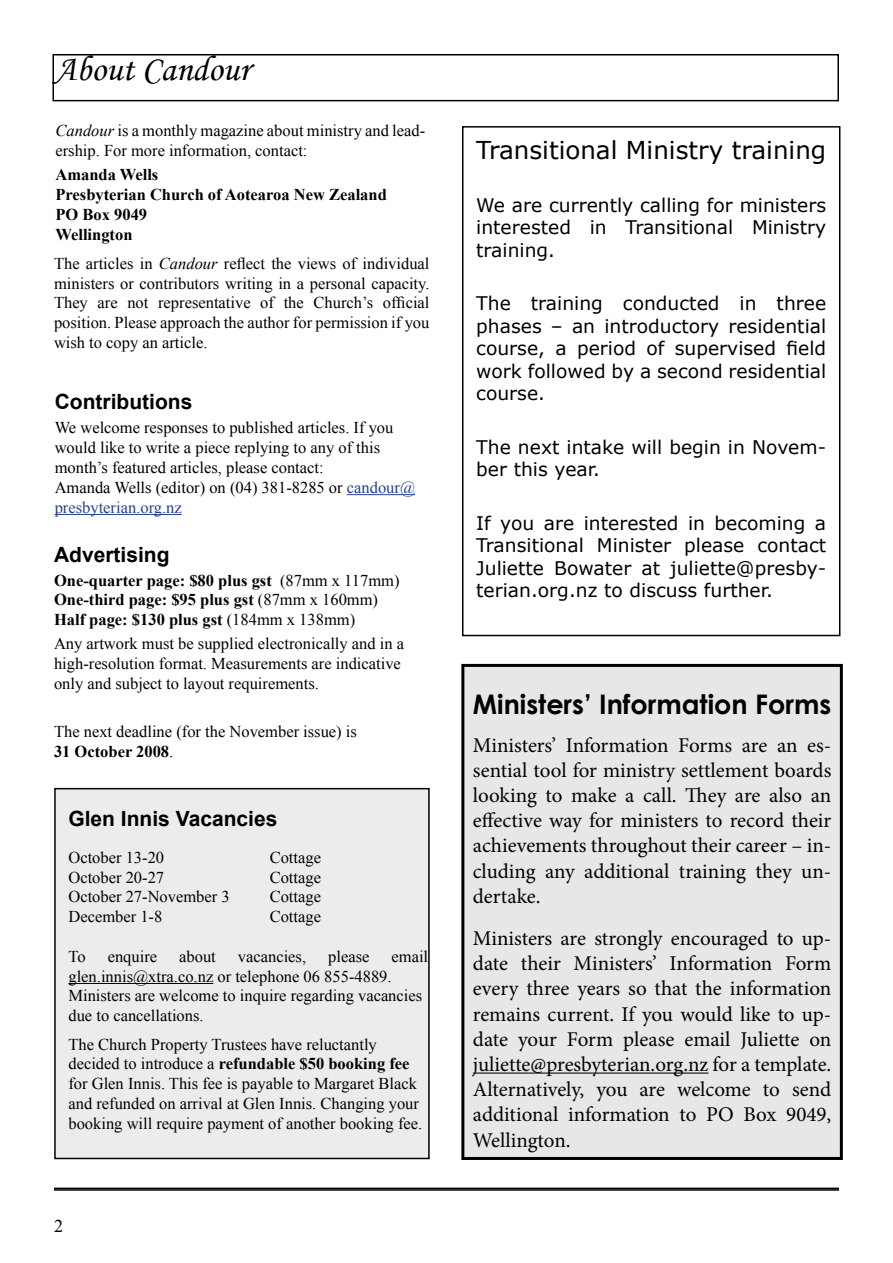
<style>
.page{position:relative;width:893px;height:1263px;background:#fff}
.page>*{position:absolute;margin:0;border:0;box-sizing:border-box;transform-origin:0 0}
.t1{font:36px "Monotype Corsiva";color:#000}
.t2{font:700 27px "Century Gothic";color:#000}
.t3{font:24.6px "Verdana";color:#000}
.t4{font:21px/25.2px "Minion Pro";color:#000;text-align:justify}
.t5{font:700 21px "Arial";color:#000}
.t6{font:18.75px/22.5px "Verdana";color:#000;text-align:justify}
.t7{font:18px "Times New Roman";color:#000}
.t8{font:16.5px/19.8px "Times New Roman";color:#000}
.t9{font:700 16.5px/19.8px "Times New Roman";color:#000}
.s1{font-style:italic}
.s2{color:#25408f}
.s3{font-weight:400}
.s4{font-weight:700}
</style>
<div class="page">
<div style="left:52px;top:54px;width:787px;height:47px;border:2px solid #000"></div>
<hr style="left:54px;top:1189px;width:785px;height:2px;background:#000">
<hr style="left:347px;top:494px;width:68px;height:1px;background:#25408f">
<hr style="left:55px;top:514px;width:127px;height:1px;background:#25408f">
<hr style="left:54px;top:1187px;width:785px;height:2px;background:#000">
<div style="left:55px;top:789px;width:374px;height:369px;background:#ebeced"></div>
<hr style="left:68px;top:983px;width:145px;height:1px;background:#000">
<div style="left:54px;top:788px;width:376px;height:371px;border:2px solid #000"></div>
<div style="left:461px;top:663px;width:382px;height:497px;background:#e6e7e8"></div>
<svg style="left:462px;top:126px;width:379px;height:511px"></svg>
<h1 class="t1" style="left:54px;top:47px;width:197px">About Candour</h1>
<p class="t8" style="left:55px;top:121px;width:371px"><span class="s1">Candour</span> is a monthly magazine about ministry and lead&shy;ership. For more information, contact:</p>
<p class="t9" style="left:55px;top:164px;width:333px">Amanda Wells<br>Presbyterian Church of Aotearoa New Zealand<br>PO Box 9049<br>Wellington</p>
<p class="t8" style="left:54px;top:253px;width:377px;text-align:justify">The articles in <span class="s1">Candour</span> reflect the views of individual ministers or contributors writing in a personal capacity.<br>They are not representative of the Church’s official position. Please approach the author for permission if you wish to copy an article.</p>
<p class="t5" style="left:55px;top:388px;width:139px">Contributions</p>
<p class="t8" style="left:55px;top:418px;width:362px">We welcome responses to published articles. If you would like to write a piece replying to any of this month’s featured articles, please contact:<br>Amanda Wells (editor) on (04) 381-8285 or <span class="s2">candour@ presbyterian.org.nz</span></p>
<p class="t5" style="left:54px;top:540px;width:117px">Advertising</p>
<p class="t9" style="left:54px;top:570px;width:347px">One-quarter page: $80 plus gst <span class="s3">(87mm x 117mm)<br></span>One-third page: $95 plus gst <span class="s3">(87mm x 160mm)<br></span>Half page: $130 plus gst <span class="s3">(184mm x 138mm)</span></p>
<p class="t8" style="left:54px;top:633px;width:352px">Any artwork must be supplied electronically and in a high-resolution format. Measurements are indicative only and subject to layout requirements.</p>
<p class="t8" style="left:54px;top:721px;width:304px">The next deadline (for the November issue) is<br><span class="s4">31 October 2008</span>.</p>
<p class="t5" style="left:68px;top:805px;width:210px">Glen Innis Vacancies</p>
<p class="t8" style="left:68px;top:847px;width:97px">October 13-20</p>
<p class="t8" style="left:270px;top:847px;width:53px">Cottage</p>
<p class="t8" style="left:68px;top:867px;width:97px">October 20-27</p>
<p class="t8" style="left:270px;top:867px;width:53px">Cottage</p>
<p class="t8" style="left:68px;top:887px;width:163px">October 27-November 3</p>
<p class="t8" style="left:270px;top:887px;width:53px">Cottage</p>
<p class="t8" style="left:68px;top:906px;width:95px">December 1-8</p>
<p class="t8" style="left:270px;top:906px;width:53px">Cottage</p>
<p class="t8" style="left:68px;top:946px;width:19px">To</p>
<p class="t8" style="left:108px;top:946px;width:51px">enquire</p>
<p class="t8" style="left:179px;top:946px;width:38px">about</p>
<p class="t8" style="left:238px;top:946px;width:70px">vacancies,</p>
<p class="t8" style="left:328px;top:946px;width:43px">please</p>
<p class="t8" style="left:68px;top:946px;width:361px;text-indent:323px">email glen.innis@xtra.co.nz or telephone 06 855-4889.<br>Ministers are welcome to inquire regarding vacancies due to cancellations.</p>
<p class="t8" style="left:68px;top:1034px;width:355px">The Church Property Trustees have reluctantly decided to introduce a <span class="s4">refundable $50 booking fee </span>for Glen Innis. This fee is payable to Margaret Black and refunded on arrival at Glen Innis. Changing your booking will require payment of another booking fee.</p>
<p class="t7" style="left:54px;top:1214px;width:10px">2</p>
<h3 class="t3" style="left:476px;top:135px;width:351px">Transitional Ministry training</h3>
<p class="t6" style="left:476px;top:193px;width:351px">We are currently calling for ministers interested in Transitional Ministry training.</p>
<p class="t6" style="left:476px;top:292px;width:351px">The training conducted in three phases – an introductory residential course, a period of supervised field work followed by a second residential course.</p>
<p class="t6" style="left:476px;top:435px;width:351px">The next intake will begin in Novem&shy;ber this year.</p>
<p class="t6" style="left:476px;top:511px;width:351px">If you are interested in becoming a Transitional Minister please contact Juliette Bowater at juliette@presby&shy;terian.org.nz to discuss further.</p>
<h2 class="t2" style="left:473px;top:683px;width:360px">Ministers’ Information Forms</h2>
<p class="t4" style="left:473px;top:732px;width:360px">Ministers’ Information Forms are an es&shy;sential tool for ministry settlement boards looking to make a call. They are also an effective way for ministers to record their achievements throughout their career – in&shy;cluding any additional training they un&shy;dertake.</p>
<p class="t4" style="left:473px;top:926px;width:360px">Ministers are strongly encouraged to up&shy;date their Ministers’ Information Form every three years so that the information remains current. If you would like to up&shy;date your Form please email Juliette on juliette@presbyterian.org.nz for a template.<br>Alternatively, you are welcome to send additional information to PO Box 9049, Wellington.</p>
</div>
